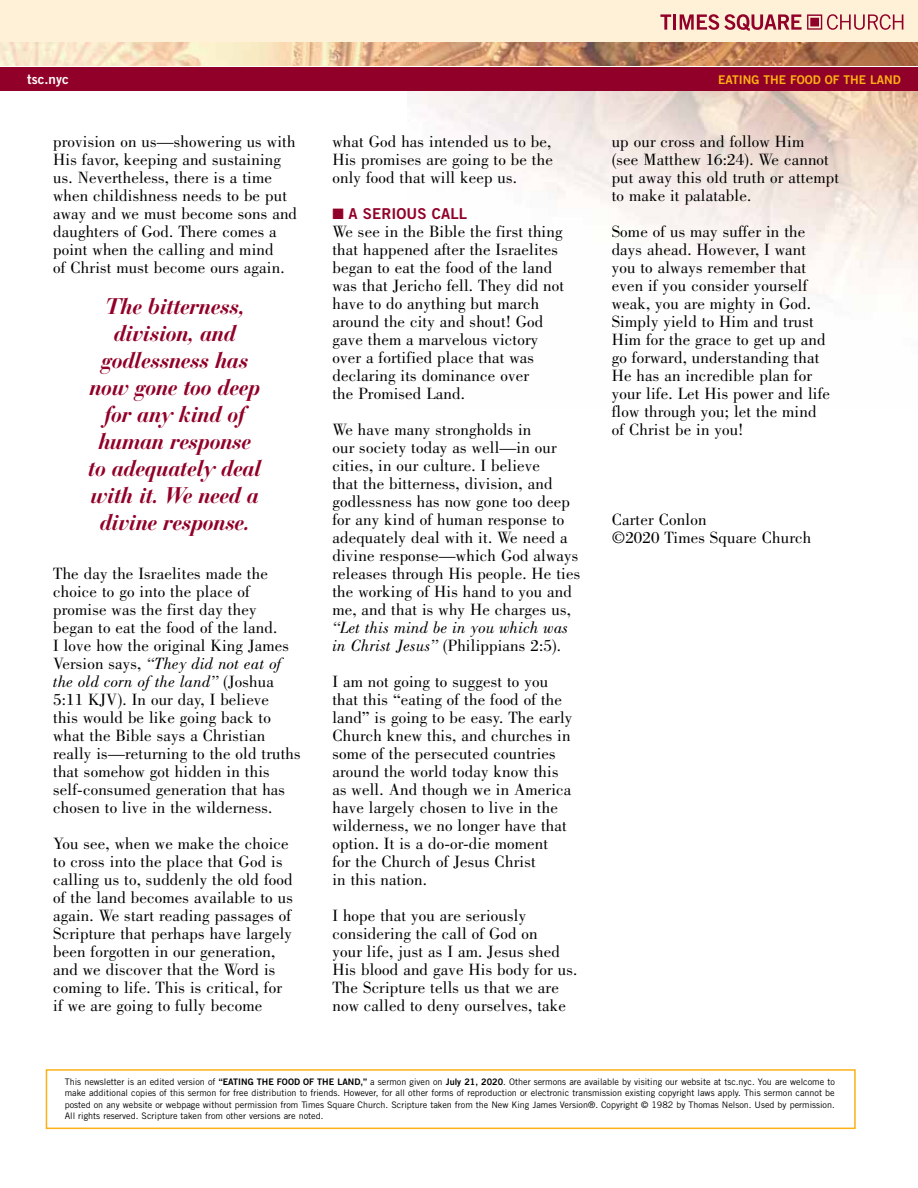
<style>
.page{position:relative;width:918px;height:1188px;background:#fff}
.page>*{position:absolute;margin:0;border:0;box-sizing:border-box;transform-origin:0 0}
.t1{font:italic 700 22.5px/27px "Bauer Bodoni";letter-spacing:-.03em;color:#910028;text-align:center}
.t2{font:16.8px/18px "Bodoni";letter-spacing:.01em;color:#000}
.t3{font:italic 16.8px/18px "Bodoni";letter-spacing:.01em;color:#000}
.t4{font:15px "Trade Gothic LT Std Bd 2";color:#910028}
.t5{font:13.5px "Trade Gothic LT Std Bd 2";color:#fff}
.t6{font:12px "Trade Gothic LT Std Bd 2";color:#fcb116}
.t7{font:9px/11.4px "Trade Gothic LT Std";color:#000;text-align:justify}
.t8{font:9px "Trade Gothic LT Std Bd 2";color:#000}
.s1{font-style:italic}
.s2{font-style:normal}
.s3{font-family:"Trade Gothic LT Std Bd 2"}
</style>
<div class="page">
<div style="left:0;top:0;width:918px;height:43px;background:#fff0d8"></div>
<svg style="left:660px;top:14px;width:11px;height:16px"></svg>
<hr style="left:673px;top:14px;width:3px;height:16px;background:#910028">
<svg style="left:680px;top:14px;width:223px;height:17px"></svg>
<img style="left:419px;top:91px;width:499px;height:204px">
<img style="left:0;top:42px;width:918px;height:23px">
<div style="left:0;top:68px;width:918px;height:23px;background:#910028"></div>
<div style="left:46px;top:1069px;width:810px;height:60px;border:2px solid #fcb116"></div>
<p class="t5" style="left:27px;top:71px;width:43px">tsc.nyc</p>
<p class="t6" style="left:718px;top:73px;width:7px">EATI</p>
<p class="t6" style="left:743px;top:73px;width:30px">NG THE</p>
<p class="t6" style="left:790px;top:73px;width:9px">FOO</p>
<p class="t6" style="left:813px;top:73px;width:40px">D OF THE</p>
<p class="t6" style="left:870px;top:73px;width:32px">LAND</p>
<p class="t2" style="left:53px;top:132px;width:245px">provision on us—showering us with<br>His favor, keeping and sustaining us. Nevertheless, there is a time when childishness needs to be put away and we must become sons and daughters of God. There comes a point when the calling and mind<br>of Christ must become ours again.</p>
<h1 class="t1" style="left:88px;top:293px;width:175px">The bitterness, division, and godlessness has now gone too deep for any kind of human response to adequately deal with it. We need a divine response.</h1>
<p class="t2" style="left:53px;top:564px;width:249px">The day the Israelites made the choice to go into the place of promise was the first day they<br>began to eat the food of the land.<br>I love how the original King James<br>Version says, <span class="s1">“They did not eat of the old corn of the land”</span> (Joshua<br>5:11 KJV). In our day, I believe<br>this would be like going back to what the Bible says a Christian really is—returning to the old truths that somehow got hidden in this self-consumed generation that has chosen to live in the wilderness.</p>
<p class="t2" style="left:53px;top:834px;width:241px">You see, when we make the choice to cross into the place that God is calling us to, suddenly the old food of the land becomes available to us again. We start reading passages of Scripture that perhaps have largely been forgotten in our generation, and we discover that the Word is coming to life. This is critical, for if we are going to fully become</p>
<p class="t2" style="left:332px;top:132px;width:222px;text-align:justify">what God has intended us to be, His promises are going to be the only food that will keep us.</p>
<p class="t4" style="left:332px;top:204px;width:41px">■ A SERIOUS</p>
<p class="t4" style="left:432px;top:204px;width:37px">CALL</p>
<p class="t2" style="left:332px;top:222px;width:233px">We see in the Bible the first thing that happened after the Israelites began to eat the food of the land was that Jericho fell. They did not have to do anything but march around the city and shout! God gave them a marvelous victory over a fortified place that was declaring its dominance over<br>the Promised Land.</p>
<p class="t2" style="left:332px;top:420px;width:249px">We have many strongholds in<br>our society today as well—in our cities, in our culture. I believe<br>that the bitterness, division, and godlessness has now gone too deep for any kind of human response to adequately deal with it. We need a divine response—which God always releases through His people. He ties the working of His hand to you and me, and that is why He charges us,</p>
<p class="t3" style="left:332px;top:618px;width:237px">“Let this mind be in you which was in Christ Jesus” <span class="s2">(Philippians 2:5).</span></p>
<p class="t2" style="left:332px;top:672px;width:242px">I am not going to suggest to you that this “eating of the food of the land” is going to be easy. The early<br>Church knew this, and churches in some of the persecuted countries around the world today know this as well. And though we in America have largely chosen to live in the wilderness, we no longer have that option. It is a do-or-die moment<br>for the Church of Jesus Christ<br>in this nation.</p>
<p class="t2" style="left:332px;top:906px;width:246px">I hope that you are seriously considering the call of God on<br>your life, just as I am. Jesus shed<br>His blood and gave His body for us.<br>The Scripture tells us that we are now called to deny ourselves, take</p>
<p class="t2" style="left:612px;top:132px;width:229px">up our cross and follow Him<br>(see Matthew 16:24). We cannot put away this old truth or attempt to make it palatable.</p>
<p class="t2" style="left:612px;top:222px;width:220px">Some of us may suffer in the days ahead. However, I want you to always remember that even if you consider yourself weak, you are mighty in God.<br>Simply yield to Him and trust<br>Him for the grace to get up and go forward, understanding that<br>He has an incredible plan for your life. Let His power and life flow through you; let the mind of Christ be in you!</p>
<p class="t2" style="left:612px;top:510px;width:201px">Carter Conlon<br>©2020 Times Square Church</p>
<p class="t7" style="left:65px;top:1076px;width:164px">This newsletter is an edited version of <span class="s3">“EATI</span></p>
<p class="t8" style="left:241px;top:1076px;width:23px">NG THE</p>
<p class="t8" style="left:277px;top:1076px;width:7px">FOO</p>
<p class="t8" style="left:294px;top:1076px;width:30px">D OF THE</p>
<p class="t7" style="left:65px;top:1076px;width:772px;text-indent:273px"><span class="s3">LAND,”</span> a sermon given on <span class="s3">July 21, 2020</span>. Other sermons are available by visiting our website at tsc.nyc. You are welcome to make additional copies of this sermon for free distribution to friends. However, for all other forms of reproduction or electronic transmission existing copyright laws apply. This sermon cannot be posted on any website or webpage without permission from Times Square Church. Scripture taken from the New King James Version®. Copyright © 1982 by Thomas Nelson. Used by permission.<br>All rights reserved. Scripture taken from other versions are noted.</p>
</div>
